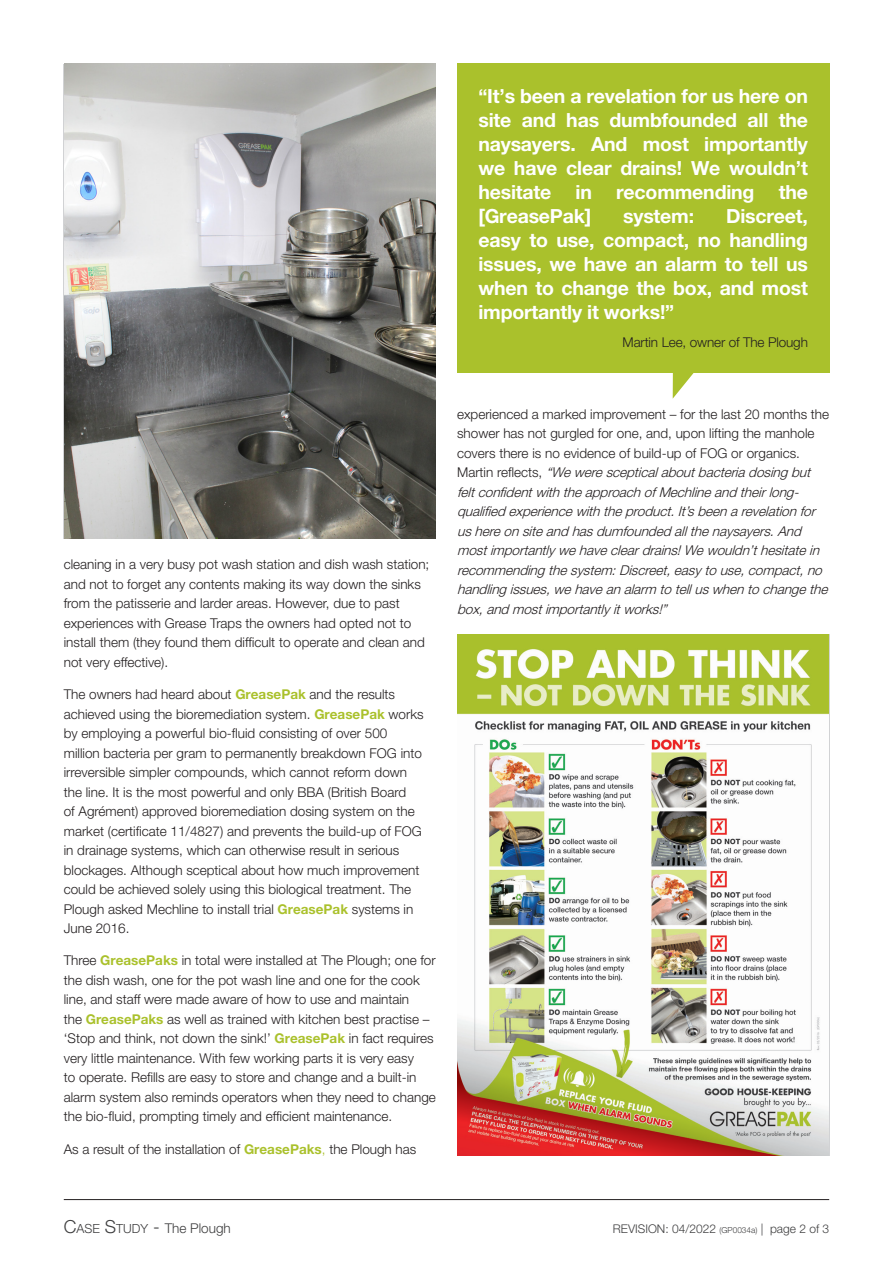
<style>
.page{position:relative;width:893px;height:1263px;background:#fff}
.page>*{position:absolute;margin:0;border:0;box-sizing:border-box;transform-origin:0 0}
.t1{font:700 19.5px/24px "Helvetica Neue LT Pro";letter-spacing:-.01em;color:#fff;text-align:justify}
.t2{font:300 13.5px/19.5px "Helvetica Neue LT Pro";color:#231f20}
.t3{font:italic 300 13.5px/19.5px "Helvetica Neue LT Pro";color:#231f20}
.t4{font:300 13.5px "Helvetica Neue LT Pro";color:#3e3e3f}
.t5{font:300 12px "Helvetica Neue LT Pro";color:#3e3e3f}
.s1{font-weight:700;color:#aac12c}
.s2{color:#aac12c}
.s3{font-style:normal}
.s4{font-size:18px}
.s5{font-size:12.6px}
.s6{font-size:8.25px}
</style>
<div class="page">
<div style="left:457px;top:64px;width:372px;height:309px;background:#aac12c"></div>
<hr style="left:64px;top:1199px;width:765px;height:1px;background:#231f20">
<img style="left:65px;top:64px;width:371px;height:474px">
<img style="left:457px;top:635px;width:371px;height:521px">
<svg style="left:673px;top:373px;width:21px;height:25px"></svg>
<p class="t1" style="left:478px;top:84px;width:331px">“It’s been a revelation for us here on site and has dumbfounded all the naysayers. And most importantly we have clear drains! We wouldn’t hesitate in recommending the [GreasePak]</p>
<p class="t1" style="left:478px;top:204px;width:331px;text-indent:248px">Discreet, easy to use, compact, no handling issues, we have an alarm to tell us when to change the box, and most importantly it works!”</p>
<p class="t2" style="left:623px;top:332px;width:187px">Martin Lee, owner of The Plough</p>
<p class="t1" style="left:623px;top:204px;width:73px">system:</p>
<p class="t2" style="left:64px;top:554px;width:367px">cleaning in a very busy pot wash station and dish wash station; and not to forget any contents making its way down the sinks from the patisserie and larder areas. However, due to past experiences with Grease Traps the owners had opted not to install them (they found them difficult to operate and clean and not very effective).</p>
<p class="t2" style="left:64px;top:684px;width:361px">The owners had heard about <span class="s1">GreasePak</span> and the results achieved using the bioremediation system. <span class="s1">GreasePak</span> works by employing a powerful bio-fluid consisting of over 500 million bacteria per gram to permanently breakdown FOG into irreversible simpler compounds, which cannot reform down the line. It is the most powerful and only BBA (British Board<br>of Agrément) approved bioremediation dosing system on the market (certificate 11/4827) and prevents the build-up of FOG in drainage systems, which can otherwise result in serious blockages. Although sceptical about how much improvement could be achieved solely using this biological treatment. The Plough asked Mechline to install trial <span class="s1">GreasePak</span> systems in June 2016.</p>
<p class="t2" style="left:64px;top:950px;width:374px">Three <span class="s1">GreasePaks</span> in total were installed at The Plough; one for the dish wash, one for the pot wash line and one for the cook line, and staff were made aware of how to use and maintain<br>the <span class="s1">GreasePaks</span> as well as trained with kitchen best practise – ‘Stop and think, not down the sink!’ <span class="s1">GreasePak</span> in fact requires very little maintenance. With few working parts it is very easy<br>to operate. Refills are easy to store and change and a built-in alarm system also reminds operators when they need to change the bio-fluid, prompting timely and efficient maintenance.</p>
<p class="t2" style="left:64px;top:1139px;width:354px">As a result of the installation of <span class="s1">GreasePaks</span><span class="s2">,</span> the Plough has</p>
<p class="t3" style="left:457px;top:404px;width:376px"><span class="s3">experienced a marked improvement – for the last 20 months the shower has not gurgled for one, and, upon lifting the manhole covers there is no evidence of build-up of FOG or organics.<br>M a r t i n r e fl e c t s ,</span> “Wewerescepticalaboutbacteriadosingbut feltconfidentwiththeapproachofMechlineandtheirlong&shy;qualifiedexperiencewiththeproduct.It’sbeenarevelationfor ushereonsiteandhasdumfoundedallthenaysayers.And mostimportantly wehavecleardrains!Wewouldn’thesitatein recommendingthesystem:Discreet,easy touse,compact,no handlingissues,wehaveanalarm totelluswhentochangethe box,andmostimportantly itworks!”</p>
<p class="t4" style="left:64px;top:1220px;width:169px"><span class="s4">C</span><span class="s5">ASE</span> <span class="s4">S</span><span class="s5">TUDY</span> <span class="s4">-</span> The Plough</p>
<p class="t5" style="left:613px;top:1221px;width:218px">REVISION: 04/2022 <span class="s6">(GP0034a)</span> | page 2 of 3</p>
</div>
